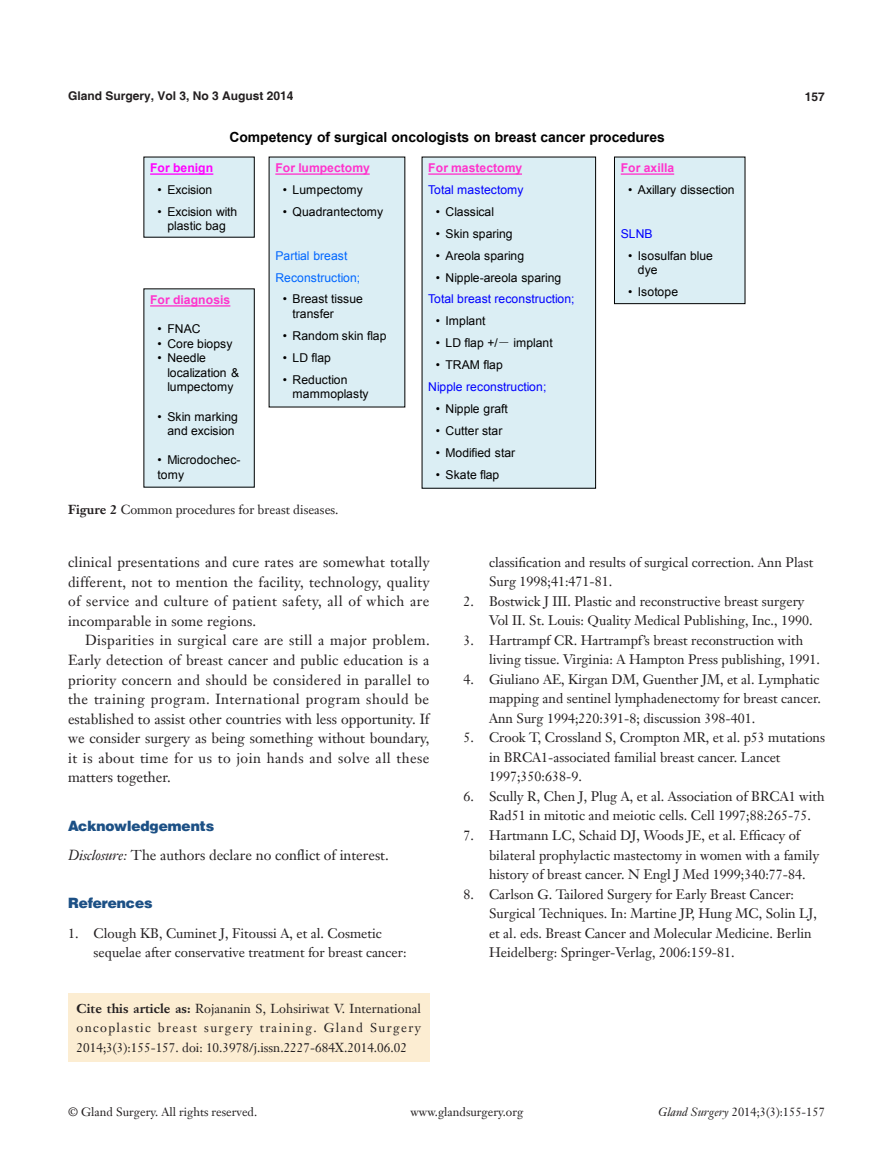
<style>
.page{position:relative;width:893px;height:1170px;background:#fff}
.page>*{position:absolute;margin:0;border:0;box-sizing:border-box;transform-origin:0 0}
.t1{font:14.25px/19.5px "Janson Text LT";letter-spacing:.01em;color:#231f20;text-align:justify}
.一级标题-6_5{font:900 14.25px "Helvetica";color:#1c5085}
.t2{font:700 13.95px "Arial";color:#000}
.t3{font:13.5px/19.5px "Janson Text LT";color:#231f20}
.t4{font:12.75px/19.5px "Janson Text LT";color:#231f20;text-align:justify}
.t5{font:12.15px/14.5px "Arial";letter-spacing:.01em;color:#000}
.t6{font:12.15px/21.9px "Arial";letter-spacing:.01em;color:#00f}
.t7{font:700 12.15px "Arial";letter-spacing:.005em;color:#f3c}
.t8{font:12.15px/21.9px "Arial";letter-spacing:.01em;color:#06f}
.t9{font:700 12.15px "Arial";letter-spacing:.005em;color:#f0f}
.t10{font:12px "Janson Text LT";color:#231f20}
.t11{font:700 12px "Helvetica";color:#231f20}
.s1{font-weight:700}
.s2{font-weight:700;color:#f3c}
.s3{color:#000}
.s4{font-family:"Sim Sun"}
.s5{font-style:italic}
</style>
<div class="page">
<div style="left:68px;top:992px;width:361px;height:69px;background:#fcedd2"></div>
<img style="left:143px;top:156px;width:603px;height:333px">
<div style="left:144px;top:289px;width:110px;height:198px;background:#dbeef4"></div>
<div style="left:144px;top:288px;width:111px;height:199px;border:1px solid #000"></div>
<svg style="left:150px;top:305px;width:80px;height:1px"></svg>
<div style="left:269px;top:157px;width:136px;height:250px;background:#dbeef4"></div>
<svg style="left:275px;top:173px;width:95px;height:2px"></svg>
<div style="left:422px;top:157px;width:174px;height:331px;background:#dbeef4"></div>
<div style="left:422px;top:157px;width:174px;height:331px;border:1px solid #000"></div>
<svg style="left:428px;top:173px;width:94px;height:2px"></svg>
<div style="left:614px;top:157px;width:131px;height:146px;background:#dbeef4"></div>
<div style="left:614px;top:157px;width:131px;height:147px;border:1px solid #000"></div>
<svg style="left:621px;top:173px;width:53px;height:2px"></svg>
<div style="left:144px;top:157px;width:110px;height:80px;background:#dbeef4"></div>
<svg style="left:150px;top:173px;width:63px;height:2px"></svg>
<p class="t11" style="left:68px;top:88px;width:227px">Gland Surgery, Vol 3, No 3 August 2014</p>
<p class="t11" style="left:805px;top:89px;width:22px">157</p>
<p class="t2" style="left:230px;top:128px;width:437px">Competency of surgical oncologists on breast cancer procedures</p>
<p class="t9" style="left:150px;top:160px;width:65px">For benign</p>
<p class="t5" style="left:158px;top:182px;width:56px">• Excision</p>
<p class="t5" style="left:158px;top:204px;width:81px;text-align:center">• Excision with plastic bag</p>
<p class="t7" style="left:150px;top:291px;width:82px">For diagnosis</p>
<p class="t5" style="left:158px;top:322px;width:45px">• FNAC</p>
<p class="t5" style="left:158px;top:336px;width:76px">• Core biopsy</p>
<p class="t5" style="left:167px;top:351px;width:73px;text-indent:-10px">• Needle localization &amp; lumpectomy</p>
<p class="t5" style="left:158px;top:409px;width:82px;text-align:center">• Skin marking and excision</p>
<p class="t5" style="left:158px;top:453px;width:84px">• Microdochec&shy;tomy</p>
<p class="t7" style="left:275px;top:160px;width:96px">For lumpectomy</p>
<p class="t5" style="left:283px;top:182px;width:81px">• Lumpectomy</p>
<p class="t5" style="left:283px;top:204px;width:102px">• Quadrantectomy</p>
<p class="t8" style="left:275px;top:244px;width:86px">Partial breast<br>Reconstruction;</p>
<p class="t5" style="left:293px;top:292px;width:72px;text-indent:-10px">• Breast tissue transfer</p>
<p class="t5" style="left:283px;top:328px;width:105px">• Random skin flap</p>
<p class="t5" style="left:283px;top:350px;width:50px">• LD flap</p>
<p class="t5" style="left:293px;top:372px;width:78px;text-indent:-10px">• Reduction mammoplasty</p>
<p class="t4" style="left:68px;top:499px;width:272px"><span class="s1">Figure 2</span> Common procedures for breast diseases.</p>
<p class="t6" style="left:428px;top:157px;width:97px"><span class="s2">For mastectomy<br></span>Total mastectomy</p>
<p class="t5" style="left:436px;top:204px;width:60px">• Classical</p>
<p class="t5" style="left:436px;top:226px;width:78px">• Skin sparing</p>
<p class="t5" style="left:436px;top:248px;width:90px">• Areola sparing</p>
<p class="t6" style="left:428px;top:266px;width:148px;text-align:center"><span class="s3">• Nipple-areola sparing<br></span>Total breast reconstruction;</p>
<p class="t5" style="left:436px;top:314px;width:51px">• Implant</p>
<p class="t5" style="left:436px;top:336px;width:118px">• LD flap +/<span class="s4">－</span> implant</p>
<p class="t6" style="left:428px;top:354px;width:120px;text-indent:8px"><span class="s3">• TRAM flap<br></span>Nipple reconstruction;</p>
<p class="t5" style="left:436px;top:401px;width:74px">• Nipple graft</p>
<p class="t5" style="left:436px;top:423px;width:68px">• Cutter star</p>
<p class="t5" style="left:436px;top:445px;width:81px">• Modified star</p>
<p class="t5" style="left:436px;top:467px;width:65px">• Skate flap</p>
<p class="t7" style="left:621px;top:160px;width:55px">For axilla</p>
<p class="t5" style="left:628px;top:182px;width:108px">• Axillary dissection</p>
<p class="t6" style="left:621px;top:223px;width:33px">SLNB</p>
<p class="t5" style="left:638px;top:248px;width:77px;text-indent:-10px">• Isosulfan blue dye</p>
<p class="t5" style="left:628px;top:285px;width:51px">• Isotope</p>
<p class="t1" style="left:68px;top:552px;width:363px">clinical presentations and cure rates are somewhat totally different, not to mention the facility, technology, quality of service and culture of patient safety, all of which are incomparable in some regions.</p>
<p class="t1" style="left:68px;top:630px;width:363px;text-indent:17px">Disparities in surgical care are still a major problem.<br>Early detection of breast cancer and public education is a priority concern and should be considered in parallel to the training program. International program should be established to assist other countries with less opportunity. If we consider surgery as being something without boundary, it is about time for us to join hands and solve all these matters together.</p>
<p class="一级标题-6_5" style="left:68px;top:816px;width:148px">Acknowledgements</p>
<p class="t1" style="left:68px;top:845px;width:322px"><span class="s5">Disclosure:</span> The authors declare no conflict of interest.</p>
<p class="一级标题-6_5" style="left:68px;top:893px;width:86px">References</p>
<p class="t3" style="left:94px;top:922px;width:314px;text-indent:-26px">1. Clough KB, Cuminet J, Fitoussi A, et al. Cosmetic sequelae after conservative treatment for breast cancer:</p>
<p class="t4" style="left:77px;top:998px;width:346px"><span class="s1">Cite this article as:</span> Rojananin S, Lohsiriwat V. International oncoplastic breast surgery training. Gland Surgery 2014;3(3):155-157. doi: 10.3978/j.issn.2227-684X.2014.06.02</p>
<p class="t3" style="left:489px;top:552px;width:326px">classification and results of surgical correction. Ann Plast<br>Surg 1998;41:471-81.</p>
<p class="t3" style="left:489px;top:591px;width:325px;text-indent:-26px">2. Bostwick J III. Plastic and reconstructive breast surgery<br>Vol II. St. Louis: Quality Medical Publishing, Inc., 1990.</p>
<p class="t3" style="left:489px;top:630px;width:333px;text-indent:-26px">3. Hartrampf CR. Hartrampf’s breast reconstruction with living tissue. Virginia: A Hampton Press publishing, 1991.</p>
<p class="t3" style="left:489px;top:669px;width:333px;text-align:justify;text-indent:-26px">4. Giuliano AE, Kirgan DM, Guenther JM, et al. Lymphatic mapping and sentinel lymphadenectomy for breast cancer.<br>Ann Surg 1994;220:391-8; discussion 398-401.</p>
<p class="t3" style="left:489px;top:727px;width:338px;text-indent:-26px">5. Crook T, Crossland S, Crompton MR, et al. p53 mutations in BRCA1-associated familial breast cancer. Lancet<br>1997;350:638-9.</p>
<p class="t3" style="left:489px;top:786px;width:337px;text-indent:-26px">6. Scully R, Chen J, Plug A, et al. Association of BRCA1 with<br>Rad51 in mitotic and meiotic cells. Cell 1997;88:265-75.</p>
<p class="t3" style="left:489px;top:825px;width:332px;text-indent:-26px">7. Hartmann LC, Schaid DJ, Woods JE, et al. Efficacy of bilateral prophylactic mastectomy in women with a family history of breast cancer. N Engl J Med 1999;340:77-84.</p>
<p class="t3" style="left:489px;top:883px;width:329px;text-indent:-26px">8. Carlson G. Tailored Surgery for Early Breast Cancer:<br>Surgical Techniques. In: Martine JP, Hung MC, Solin LJ, et al. eds. Breast Cancer and Molecular Medicine. Berlin Heidelberg: Springer-Verlag, 2006:159-81.</p>
<p class="t10" style="left:68px;top:1104px;width:191px">© Gland Surgery. All rights reserved.</p>
<p class="t10" style="left:410px;top:1104px;width:114px">www.glandsurgery.org</p>
<p class="t10" style="left:658px;top:1104px;width:168px"><span class="s5">Gland Surgery</span> 2014;3(3):155-157</p>
</div>
